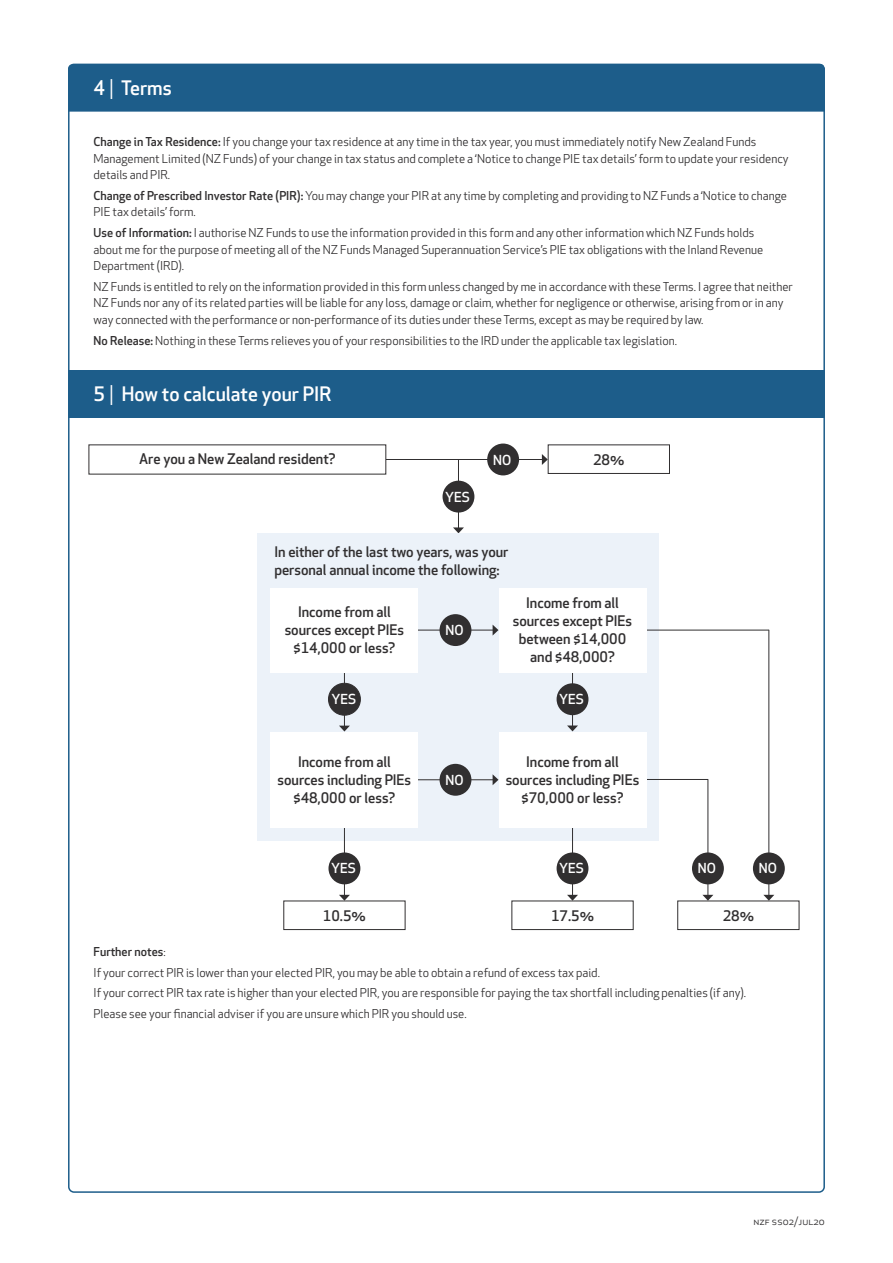
<style>
.page{position:relative;width:893px;height:1263px;background:#fff}
.page>*{position:absolute;margin:0;border:0;box-sizing:border-box;transform-origin:0 0}
.Form_Section_title_1{font:500 19.5px "Apex New";color:#fff}
._5__Table_-_7_4pt_Bo{font:500 14.25px/18px "Apex New";letter-spacing:-.005em;color:#312f30;text-align:center}
._3__Body_9pt_-_NEW_G{font:500 13.5px "Apex New";letter-spacing:.005em;color:#fff}
.Form_Body_book_8_11{font:12px/16.5px "Apex New";color:#312f30}
.Form_Body_book_8_11-2{font:500 12px "Apex New";color:#312f30}
.t1{font:10.5px "Apex New";letter-spacing:.01em;color:#312f30}
.s1{font-weight:400}
.s2{font-weight:500}
</style>
<div class="page">
<hr style="left:378px;top:459px;width:165px;height:1px;background:#312f30">
<svg style="left:542px;top:454px;width:6px;height:11px"></svg>
<div style="left:487px;top:443px;width:32px;height:32px;background:#312f30;border-radius:50%"></div>
<hr style="left:458px;top:459px;width:1px;height:69px;background:#312f30">
<svg style="left:453px;top:527px;width:11px;height:6px"></svg>
<div style="left:443px;top:481px;width:31px;height:31px;background:#312f30;border-radius:50%"></div>
<div style="left:548px;top:444px;width:122px;height:30px;border:1px solid #312f30"></div>
<div style="left:89px;top:445px;width:297px;height:29px;background:#fff"></div>
<div style="left:258px;top:533px;width:401px;height:308px;background:#ecf2f9"></div>
<hr style="left:572px;top:672px;width:1px;height:54px;background:#312f30">
<svg style="left:567px;top:725px;width:11px;height:6px"></svg>
<hr style="left:572px;top:810px;width:1px;height:86px;background:#312f30">
<svg style="left:567px;top:895px;width:11px;height:5px"></svg>
<hr style="left:344px;top:672px;width:1px;height:54px;background:#312f30">
<svg style="left:339px;top:726px;width:11px;height:5px"></svg>
<hr style="left:344px;top:810px;width:1px;height:86px;background:#312f30">
<svg style="left:339px;top:895px;width:11px;height:5px"></svg>
<hr style="left:707px;top:779px;width:1px;height:117px;background:#312f30">
<svg style="left:702px;top:895px;width:11px;height:5px"></svg>
<hr style="left:768px;top:630px;width:1px;height:266px;background:#312f30">
<svg style="left:763px;top:895px;width:11px;height:5px"></svg>
<div style="left:692px;top:852px;width:32px;height:32px;background:#312f30;border-radius:50%"></div>
<div style="left:753px;top:852px;width:32px;height:32px;background:#312f30;border-radius:50%"></div>
<div style="left:557px;top:683px;width:31px;height:32px;background:#312f30;border-radius:50%"></div>
<div style="left:557px;top:852px;width:31px;height:32px;background:#312f30;border-radius:50%"></div>
<div style="left:328px;top:683px;width:32px;height:32px;background:#312f30;border-radius:50%"></div>
<div style="left:328px;top:683px;width:33px;height:32px;border:1px solid #312f30;border-radius:50%"></div>
<div style="left:328px;top:852px;width:32px;height:32px;background:#312f30;border-radius:50%"></div>
<hr style="left:383px;top:630px;width:110px;height:1px;background:#312f30">
<svg style="left:493px;top:625px;width:5px;height:10px"></svg>
<hr style="left:383px;top:779px;width:110px;height:1px;background:#312f30">
<svg style="left:493px;top:774px;width:5px;height:11px"></svg>
<div style="left:440px;top:614px;width:31px;height:32px;background:#312f30;border-radius:50%"></div>
<div style="left:440px;top:764px;width:31px;height:32px;background:#312f30;border-radius:50%"></div>
<hr style="left:587px;top:779px;width:121px;height:1px;background:#312f30">
<hr style="left:587px;top:630px;width:182px;height:1px;background:#312f30">
<div style="left:511px;top:900px;width:123px;height:30px;border:1px solid #312f30"></div>
<div style="left:283px;top:900px;width:122px;height:30px;border:1px solid #312f30"></div>
<div style="left:677px;top:900px;width:122px;height:30px;border:1px solid #312f30"></div>
<div style="left:271px;top:588px;width:147px;height:84px;background:#fff"></div>
<div style="left:271px;top:732px;width:147px;height:96px;background:#fff"></div>
<div style="left:499px;top:732px;width:147px;height:96px;background:#fff"></div>
<div style="left:499px;top:588px;width:147px;height:84px;background:#fff"></div>
<div style="left:68px;top:64px;width:757px;height:48px;background:#1d5d8a"></div>
<div style="left:68px;top:370px;width:757px;height:48px;background:#1d5d8a"></div>
<p class="Form_Section_title_1" style="left:94px;top:75px;width:80px">4 <span class="s1">|</span> Terms</p>
<p class="Form_Body_book_8_11" style="left:94px;top:134px;width:696px"><span class="s2">Change in Tax Residence:</span> If you change your tax residence at any time in the tax year, you must immediately notify New Zealand Funds<br>Management Limited (NZ Funds) of your change in tax status and complete a ‘Notice to change PIE tax details’ form to update your residency details and PIR.</p>
<p class="Form_Body_book_8_11" style="left:94px;top:187px;width:695px"><span class="s2">Change of Prescribed Investor Rate (PIR):</span> You may change your PIR at any time by completing and providing to NZ Funds a ‘Notice to change<br>PIE tax details’ form.</p>
<p class="Form_Body_book_8_11" style="left:94px;top:225px;width:671px"><span class="s2">Use of Information:</span> I authorise NZ Funds to use the information provided in this form and any other information which NZ Funds holds about me for the purpose of meeting all of the NZ Funds Managed Superannuation Service’s PIE tax obligations with the Inland Revenue<br>Department (IRD).</p>
<p class="Form_Body_book_8_11" style="left:94px;top:278px;width:701px">NZ Funds is entitled to rely on the information provided in this form unless changed by me in accordance with these Terms. I agree that neither<br>NZ Funds nor any of its related parties will be liable for any loss, damage or claim, whether for negligence or otherwise, arising from or in any way connected with the performance or non-performance of its duties under these Terms, except as may be required by law.</p>
<p class="Form_Body_book_8_11" style="left:94px;top:332px;width:585px"><span class="s2">No Release:</span> Nothing in these Terms relieves you of your responsibilities to the IRD under the applicable tax legislation.</p>
<p class="Form_Section_title_1" style="left:94px;top:381px;width:240px">5 <span class="s1">|</span> How to calculate your PIR</p>
<p class="_5__Table_-_7_4pt_Bo" style="left:139px;top:449px;width:198px">Are you a New Zealand resident?</p>
<p class="_5__Table_-_7_4pt_Bo" style="left:593px;top:450px;width:33px">28%</p>
<p class="_3__Body_9pt_-_NEW_G" style="left:493px;top:451px;width:20px">NO</p>
<p class="_3__Body_9pt_-_NEW_G" style="left:445px;top:488px;width:26px">YES</p>
<p class="_5__Table_-_7_4pt_Bo" style="left:274px;top:542px;width:236px;text-align:left">In either of the last two years, was your personal annual income the following:</p>
<p class="_5__Table_-_7_4pt_Bo" style="left:285px;top:603px;width:121px">Income from all sources except PIEs $14,000 or less?</p>
<p class="_3__Body_9pt_-_NEW_G" style="left:331px;top:690px;width:26px">YES</p>
<p class="_3__Body_9pt_-_NEW_G" style="left:445px;top:621px;width:20px">NO</p>
<p class="_5__Table_-_7_4pt_Bo" style="left:513px;top:594px;width:121px">Income from all sources except PIEs between $14,000 and $48,000?</p>
<p class="_3__Body_9pt_-_NEW_G" style="left:559px;top:690px;width:26px">YES</p>
<p class="_5__Table_-_7_4pt_Bo" style="left:278px;top:753px;width:135px">Income from all sources including PIEs $48,000 or less?</p>
<p class="_5__Table_-_7_4pt_Bo" style="left:506px;top:753px;width:135px">Income from all sources including PIEs $70,000 or less?</p>
<p class="_3__Body_9pt_-_NEW_G" style="left:445px;top:771px;width:20px">NO</p>
<p class="_3__Body_9pt_-_NEW_G" style="left:331px;top:859px;width:26px">YES</p>
<p class="_3__Body_9pt_-_NEW_G" style="left:559px;top:859px;width:26px">YES</p>
<p class="_3__Body_9pt_-_NEW_G" style="left:698px;top:859px;width:20px">NO</p>
<p class="_3__Body_9pt_-_NEW_G" style="left:759px;top:859px;width:20px">NO</p>
<p class="_5__Table_-_7_4pt_Bo" style="left:323px;top:906px;width:44px">10.5%</p>
<p class="_5__Table_-_7_4pt_Bo" style="left:551px;top:906px;width:44px">17.5%</p>
<p class="_5__Table_-_7_4pt_Bo" style="left:723px;top:906px;width:33px">28%</p>
<p class="Form_Body_book_8_11-2" style="left:94px;top:943px;width:74px">Further notes<span class="s1">:</span></p>
<p class="Form_Body_book_8_11" style="left:94px;top:964px;width:508px">If your correct PIR is lower than your elected PIR, you may be able to obtain a refund of excess tax paid.</p>
<p class="Form_Body_book_8_11" style="left:94px;top:985px;width:654px">If your correct PIR tax rate is higher than your elected PIR, you are responsible for paying the tax shortfall including penalties (if any).</p>
<p class="Form_Body_book_8_11" style="left:94px;top:1005px;width:375px">Please see your financial adviser if you are unsure which PIR you should use.</p>
<p class="t1" style="left:753px;top:1214px;width:73px">nzf ss02/jul20</p>
</div>
